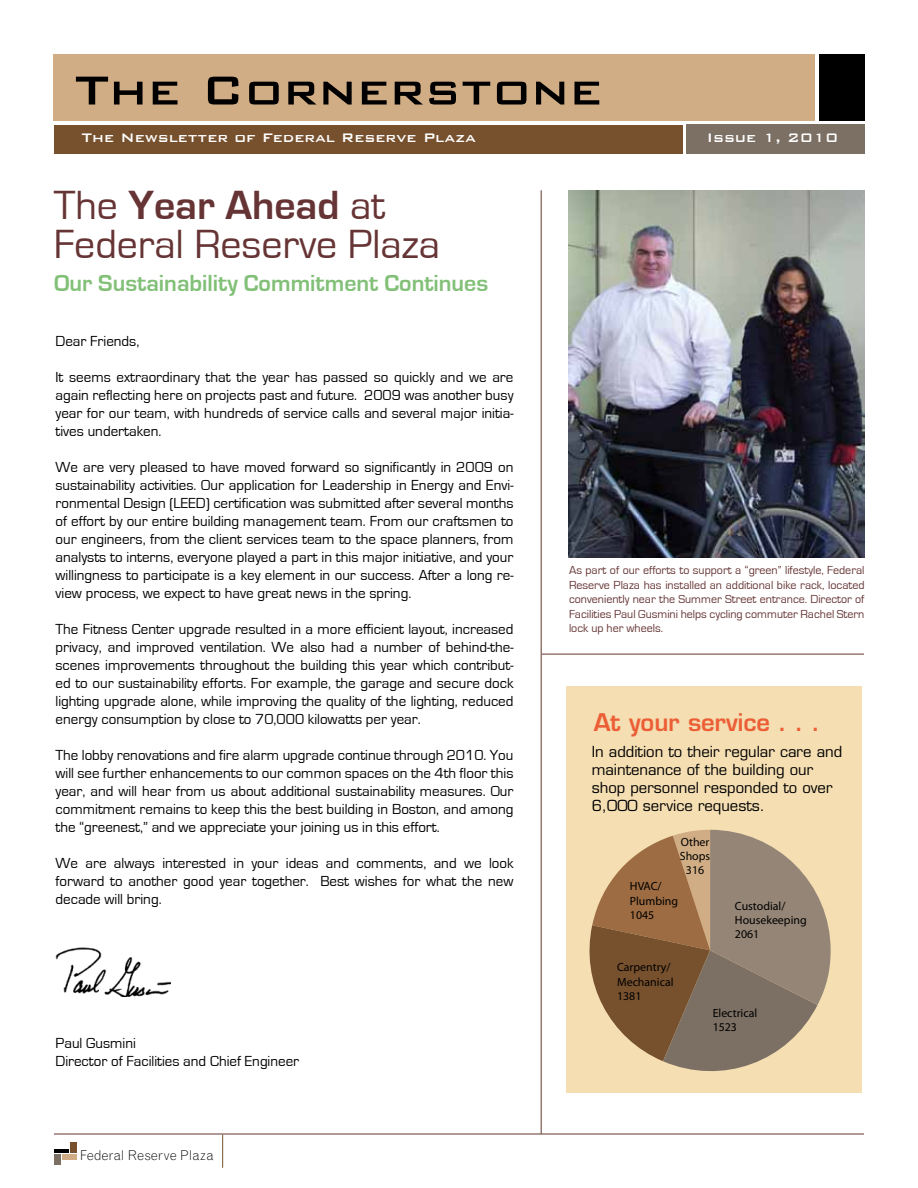
<style>
.page{position:relative;width:918px;height:1188px;background:#fff}
.page>*{position:absolute;margin:0;border:0;box-sizing:border-box;transform-origin:0 0}
.t1{font:500 54px "Bank Gothic";color:#000}
.t2{font:42px/39px "Eurostile";color:#663434}
.t3{font:700 24px "Eurostile";color:#82c078}
.t4{font:600 23.7px "Eurostile";color:#ec5e36}
.t5{font:500 16.5px "Bank Gothic";color:#fff}
.t6{font:15px/18px "Eurostile";color:#000;text-align:justify}
.t7{font:14.85px/17.9px "Eurostile";color:#000}
.t8{font:300 13.5px "Grotesque";color:#000}
.t9{font:12px/14.4px "Eurostile";color:#663434;text-align:justify}
.t10{font:11.85px/14.2px "Myriad Pro";color:#000}
.s1{font-weight:700}
</style>
<div class="page">
<hr style="left:541px;top:190px;width:1px;height:944px;background:#63362e">
<hr style="left:542px;top:654px;width:322px;height:1px;background:#63362e">
<div style="left:62px;top:1154px;width:15px;height:6px;background:#d0ad85"></div>
<div style="left:54px;top:1154px;width:7px;height:11px;background:#7c6f63"></div>
<hr style="left:54px;top:1149px;width:14px;height:3px;background:#000">
<div style="left:70px;top:1142px;width:7px;height:11px;background:#77512e"></div>
<hr style="left:222px;top:1135px;width:1px;height:33px;background:#77512e">
<div style="left:686px;top:124px;width:179px;height:29px;background:#7c6f63"></div>
<div style="left:54px;top:125px;width:629px;height:29px;background:#77512e"></div>
<div style="left:54px;top:55px;width:761px;height:66px;background:#d0ad85"></div>
<div style="left:819px;top:55px;width:46px;height:66px;background:#000"></div>
<hr style="left:54px;top:1134px;width:810px;height:1px;background:#63362e">
<img style="left:56px;top:947px;width:114px;height:49px">
<img style="left:568px;top:190px;width:297px;height:368px">
<div style="left:566px;top:686px;width:295px;height:406px;background:#f4deb2"></div>
<svg style="left:589px;top:830px;width:242px;height:242px"></svg>
<h1 class="t1" style="left:75px;top:49px;width:529px">The Cornerstone</h1>
<p class="t5" style="left:82px;top:125px;width:396px">The Newsletter of Federal Reserve Plaza</p>
<h2 class="t2" style="left:54px;top:186px;width:388px">The <span class="s1">Year Ahead</span> at<br>Federal Reserve Plaza</h2>
<h3 class="t3" style="left:54px;top:270px;width:436px">Our Sustainability Commitment Continues</h3>
<p class="t5" style="left:707px;top:125px;width:133px">Issue 1, 2010</p>
<p class="t6" style="left:56px;top:333px;width:85px">Dear Friends,</p>
<p class="t6" style="left:56px;top:369px;width:459px">It seems extraordinary that the year has passed so quickly and we are again reflecting here on projects past and future. 2009 was another busy year for our team, with hundreds of service calls and several major initia&shy;tives undertaken.</p>
<p class="t6" style="left:56px;top:459px;width:459px">We are very pleased to have moved forward so significantly in 2009 on sustainability activities. Our application for Leadership in Energy and Envi&shy;ronmental Design (LEED) certification was submitted after several months of effort by our entire building management team. From our craftsmen to our engineers, from the client services team to the space planners, from analysts to interns, everyone played a part in this major initiative, and your willingness to participate is a key element in our success. After a long re&shy;view process, we expect to have great news in the spring.</p>
<p class="t6" style="left:56px;top:621px;width:459px">The Fitness Center upgrade resulted in a more efficient layout, increased privacy, and improved ventilation. We also had a number of behind-the&shy;scenes improvements throughout the building this year which contribut&shy;ed to our sustainability efforts. For example, the garage and secure dock lighting upgrade alone, while improving the quality of the lighting, reduced energy consumption by close to 70,000 kilowatts per year.</p>
<p class="t6" style="left:56px;top:747px;width:459px">The lobby renovations and fire alarm upgrade continue through 2010. You will see further enhancements to our common spaces on the 4th floor this year, and will hear from us about additional sustainability measures. Our commitment remains to keep this the best building in Boston, and among the “greenest,” and we appreciate your joining us in this effort.</p>
<p class="t6" style="left:56px;top:855px;width:459px">We are always interested in your ideas and comments, and we look forward to another good year together. Best wishes for what the new decade will bring.</p>
<p class="t6" style="left:56px;top:1035px;width:245px">Paul Gusmini<br>Director of Facilities and Chief Engineer</p>
<p class="t8" style="left:80px;top:1147px;width:135px">Federal Reserve Plaza</p>
<p class="t9" style="left:569px;top:564px;width:297px">As part of our efforts to support a “green” lifestyle, Federal Reserve Plaza has installed an additional bike rack, located conveniently near the Summer Street entrance. Director of Facilities Paul Gusmini helps cycling commuter Rachel Stern lock up her wheels.</p>
<h3 class="t4" style="left:594px;top:708px;width:228px">At your service . . .</h3>
<p class="t7" style="left:592px;top:743px;width:252px">In addition to their regular care and maintenance of the building our shop personnel responded to over<br>6,000 service requests.</p>
<p class="t10" style="left:680px;top:835px;width:32px;text-align:center">Other<br>Shops<br>316</p>
<p class="t10" style="left:630px;top:879px;width:50px">HVAC/<br>Plumbing<br>1045</p>
<p class="t10" style="left:617px;top:960px;width:58px">Carpentry/<br>Mechanical<br>1381</p>
<p class="t10" style="left:735px;top:898px;width:73px">Custodial/<br>Housekeeping<br>2061</p>
<p class="t10" style="left:713px;top:1006px;width:46px">Electrical<br>1523</p>
</div>
